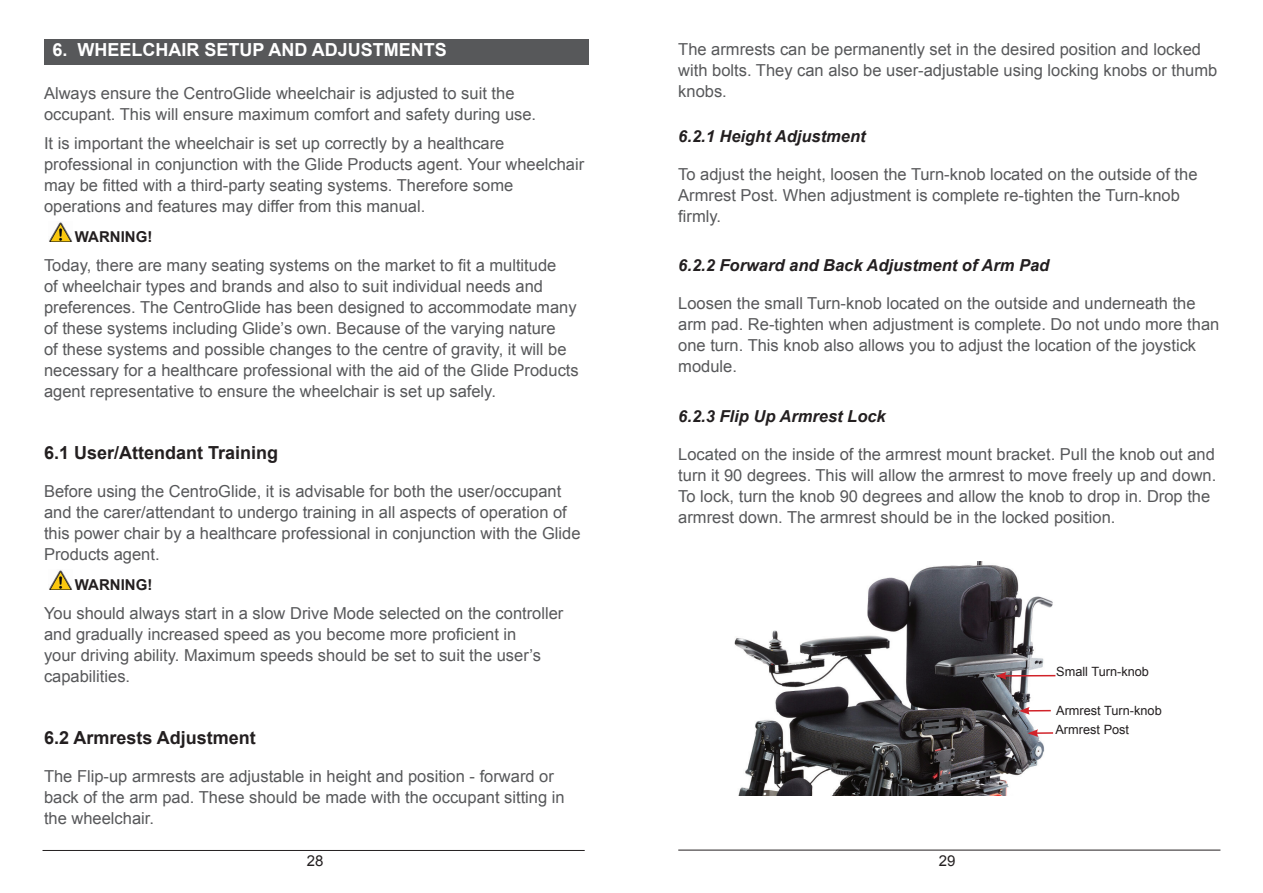
<style>
.page{position:relative;width:1263px;height:893px;background:#fff}
.page>*{position:absolute;margin:0;border:0;box-sizing:border-box;transform-origin:0 0}
.Heading_1_1{font:700 18px "Arial";color:#231f20}
.HEADING{font:700 18px "Arial";color:#fff}
.Body{font:16.5px/21px "Arial";color:#57585a}
.Heading_1_1_1{font:italic 700 16.5px "Arial";color:#231f20}
.t1{font:700 15px "Arial";color:#231f20}
.t2{font:15px "Arial";color:#231f20}
.t3{font:12.75px "Arial";color:#231f20}
</style>
<div class="page">
<hr style="left:43px;top:850px;width:542px;height:1px;background:#231f20">
<hr style="left:678px;top:850px;width:542px;height:1px;background:#231f20">
<div style="left:44px;top:39px;width:545px;height:26px;background:#57585a"></div>
<img style="left:49px;top:222px;width:23px;height:20px">
<img style="left:49px;top:570px;width:23px;height:20px">
<img style="left:734px;top:562px;width:322px;height:233px">
<hr style="left:1027px;top:710px;width:24px;height:2px;background:#d1232a">
<svg style="left:1019px;top:707px;width:11px;height:8px"></svg>
<div style="left:1055px;top:722px;width:98px;height:15px;background:#fff"></div>
<svg style="left:1027px;top:729px;width:26px;height:8px"></svg>
<hr style="left:1004px;top:675px;width:51px;height:2px;background:#d1232a">
<svg style="left:996px;top:672px;width:10px;height:8px"></svg>
<p class="HEADING" style="left:53px;top:38px;width:396px">6. WHEELCHAIR SETUP AND ADJUSTMENTS</p>
<p class="Body" style="left:44px;top:83px;width:494px">Always ensure the CentroGlide wheelchair is adjusted to suit the occupant. This will ensure maximum comfort and safety during use.</p>
<p class="Body" style="left:44px;top:133px;width:542px">It is important the wheelchair is set up correctly by a healthcare professional in conjunction with the Glide Products agent. Your wheelchair may be fitted with a third-party seating systems. Therefore some operations and features may differ from this manual.</p>
<p class="t1" style="left:75px;top:227px;width:79px">WARNING!</p>
<p class="Body" style="left:44px;top:255px;width:536px">Today, there are many seating systems on the market to fit a multitude<br>of wheelchair types and brands and also to suit individual needs and preferences. The CentroGlide has been designed to accommodate many of these systems including Glide’s own. Because of the varying nature<br>of these systems and possible changes to the centre of gravity, it will be necessary for a healthcare professional with the aid of the Glide Products agent representative to ensure the wheelchair is set up safely.</p>
<p class="Heading_1_1" style="left:44px;top:441px;width:236px">6.1 User/Attendant Training</p>
<p class="Body" style="left:44px;top:481px;width:538px">Before using the CentroGlide, it is advisable for both the user/occupant and the carer/attendant to undergo training in all aspects of operation of this power chair by a healthcare professional in conjunction with the Glide Products agent.</p>
<p class="t1" style="left:75px;top:575px;width:79px">WARNING!</p>
<p class="Body" style="left:44px;top:603px;width:521px">You should always start in a slow Drive Mode selected on the controller and gradually increased speed as you become more proficient in<br>your driving ability. Maximum speeds should be set to suit the user’s capabilities.</p>
<p class="Heading_1_1" style="left:44px;top:726px;width:213px">6.2 Armrests Adjustment</p>
<p class="Body" style="left:44px;top:766px;width:522px">The Flip-up armrests are adjustable in height and position - forward or back of the arm pad. These should be made with the occupant sitting in the wheelchair.</p>
<p class="Body" style="left:678px;top:38px;width:540px">The armrests can be permanently set in the desired position and locked with bolts. They can also be user-adjustable using locking knobs or thumb knobs.</p>
<p class="Heading_1_1_1" style="left:678px;top:125px;width:189px">6.2.1 Height Adjustment</p>
<p class="Body" style="left:678px;top:164px;width:521px">To adjust the height, loosen the Turn-knob located on the outside of the<br>Armrest Post. When adjustment is complete re-tighten the Turn-knob firmly.</p>
<p class="Heading_1_1_1" style="left:678px;top:255px;width:373px">6.2.2 Forward and Back Adjustment of Arm Pad</p>
<p class="Body" style="left:678px;top:293px;width:543px">Loosen the small Turn-knob located on the outside and underneath the arm pad. Re-tighten when adjustment is complete. Do not undo more than one turn. This knob also allows you to adjust the location of the joystick module.</p>
<p class="Heading_1_1_1" style="left:678px;top:405px;width:209px">6.2.3 Flip Up Armrest Lock</p>
<p class="Body" style="left:678px;top:444px;width:540px">Located on the inside of the armrest mount bracket. Pull the knob out and turn it 90 degrees. This will allow the armrest to move freely up and down.<br>To lock, turn the knob 90 degrees and allow the knob to drop in. Drop the armrest down. The armrest should be in the locked position.</p>
<p class="t3" style="left:1056px;top:663px;width:94px">Small Turn-knob</p>
<p class="t3" style="left:1056px;top:703px;width:107px">Armrest Turn-knob</p>
<p class="t3" style="left:1055px;top:721px;width:75px">Armrest Post</p>
<p class="t2" style="left:307px;top:851px;width:18px">28</p>
<p class="t2" style="left:939px;top:851px;width:18px">29</p>
</div>
